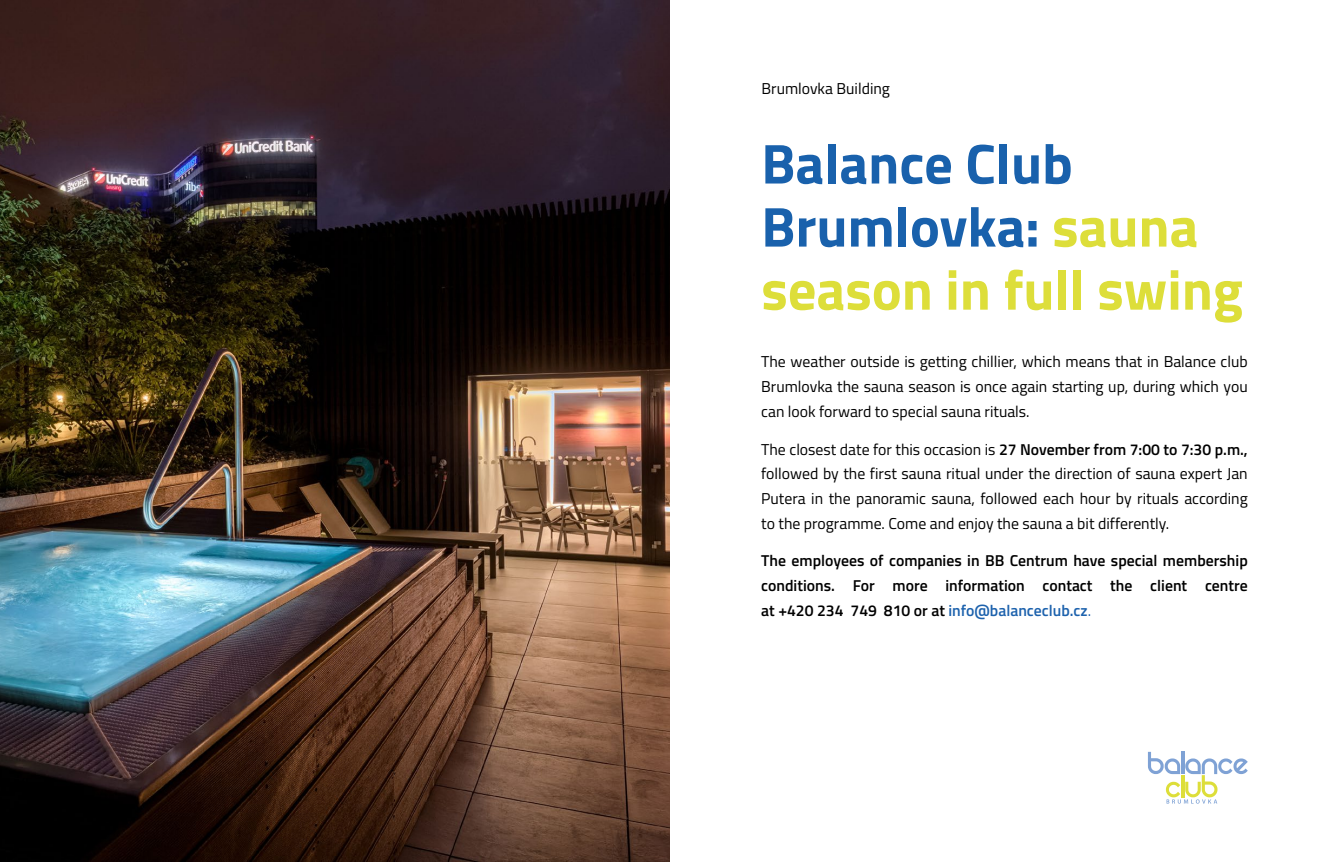
<style>
.page{position:relative;width:1340px;height:862px;background:#fff}
.page>*{position:absolute;margin:0;border:0;box-sizing:border-box;transform-origin:0 0}
.t1{font:700 56.25px/63px "Titillium Web";color:#ddde3a}
.t2{font:15.75px/24.8px "Titillium Web";color:#000;text-align:justify}
.t3{font:600 15.75px/24.8px "Titillium Web";color:#000;text-align:justify}
.s1{color:#1961ac}
.s2{font-weight:600}
.s3{color:#1d62ad}
.s4{font-weight:400;color:#1d62ad}
</style>
<div class="page">
<svg style="left:1148px;top:751px;width:99px;height:52px"></svg>
<hr style="left:1181px;top:774px;width:3px;height:22px;background:#ddde3a">
<img style="left:0;top:0;width:670px;height:861px">
<p class="t2" style="left:761px;top:76px;width:130px">Brumlovka Building</p>
<h1 class="t1" style="left:761px;top:129px;width:483px"><span class="s1">Balance Club<br>Brumlovka:</span> sauna season in full swing</h1>
<p class="t2" style="left:761px;top:348px;width:488px">The weather outside is getting chillier, which means that in Balance club Brumlovka the sauna season is once again starting up, during which you can look forward to special sauna rituals.</p>
<p class="t2" style="left:761px;top:435px;width:488px">The closest date for this occasion is <span class="s2">27 November from 7:00 to 7:30 p.m., </span>followed by the first sauna ritual under the direction of sauna expert Jan Putera in the panoramic sauna, followed each hour by rituals according to the programme. Come and enjoy the sauna a bit differently.</p>
<p class="t3" style="left:761px;top:547px;width:488px">The employees of companies in BB Centrum have special membership conditions. For more information contact the client centre at +420 234 749 810 or at <span class="s3">info@balanceclub.cz</span><span class="s4">.</span></p>
</div>
